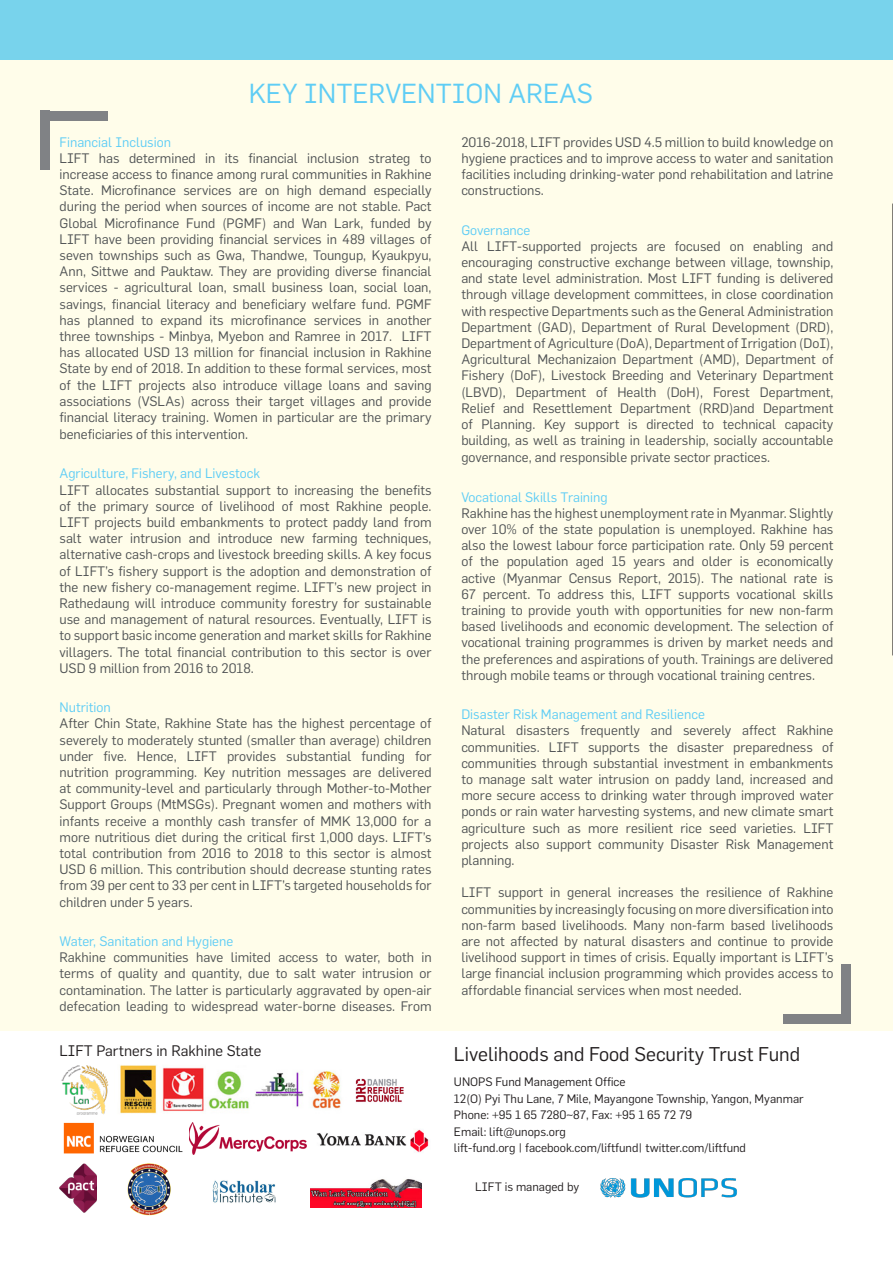
<style>
.page{position:relative;width:893px;height:1263px;background:#fff}
.page>*{position:absolute;margin:0;border:0;box-sizing:border-box;transform-origin:0 0}
.t1{font:27px "Flama";color:#5fcdf5}
.Paragraph_Dark{font:19.5px "Flama";color:#231f20}
.Paragraph_Dark-2{font:15px "Flama";color:#231f20}
.t2{font:13.5px/16.2px "Flama";color:#505355;text-align:justify}
.t3{font:13.5px "Flama";color:#5fcdf5}
.Paragraph_Dark-3{font:12px/16.5px "Flama";color:#231f20}
</style>
<div class="page">
<div style="left:0;top:0;width:893px;height:1030px;background:#fffdea"></div>
<div style="left:0;top:0;width:893px;height:60px;background:#78d3ec"></div>
<div style="left:40px;top:111px;width:68px;height:9px;background:#808285"></div>
<div style="left:783px;top:1014px;width:68px;height:10px;background:#808285"></div>
<div style="left:40px;top:111px;width:10px;height:59px;background:#808285"></div>
<div style="left:841px;top:964px;width:10px;height:60px;background:#808285"></div>
<img style="left:600px;top:1178px;width:137px;height:20px">
<svg style="left:892px;top:204px;width:1px;height:451px"></svg>
<img style="left:61px;top:1065px;width:48px;height:49px">
<img style="left:120px;top:1065px;width:221px;height:49px">
<img style="left:189px;top:1123px;width:117px;height:32px">
<img style="left:60px;top:1163px;width:36px;height:49px">
<img style="left:316px;top:1129px;width:113px;height:24px">
<img style="left:355px;top:1078px;width:49px;height:24px">
<img style="left:63px;top:1122px;width:120px;height:32px">
<img style="left:127px;top:1163px;width:44px;height:53px">
<img style="left:212px;top:1180px;width:64px;height:23px">
<img style="left:310px;top:1179px;width:111px;height:29px">
<p class="t1" style="left:249px;top:78px;width:345px">KEY INTERVENTION AREAS</p>
<p class="t3" style="left:60px;top:134px;width:113px">Financial Inclusion</p>
<p class="t2" style="left:60px;top:150px;width:374px">LIFT has determined in its financial inclusion strateg to increase access to finance among rural communities in Rakhine State. Microfinance services are on high demand especially during the period when sources of income are not stable. Pact Global Microfinance Fund (PGMF) and Wan Lark, funded by LIFT have been providing financial services in 489 villages of seven townships such as Gwa, Thandwe, Toungup, Kyaukpyu, Ann, Sittwe and Pauktaw. They are providing diverse financial services - agricultural loan, small business loan, social loan, savings, financial literacy and beneficiary welfare fund. PGMF has planned to expand its microfinance services in another three townships - Minbya, Myebon and Ramree in 2017. LIFT has allocated USD 13 million for financial inclusion in Rakhine State by end of 2018. In addition to these formal services, most of the LIFT projects also introduce village loans and saving associations (VSLAs) across their target villages and provide financial literacy training. Women in particular are the primary beneficiaries of this intervention.</p>
<p class="t3" style="left:60px;top:466px;width:202px">Agriculture, Fishery, and Livestock</p>
<p class="t2" style="left:60px;top:481px;width:374px">LIFT allocates substantial support to increasing the benefits of the primary source of livelihood of most Rakhine people.<br>LIFT projects build embankments to protect paddy land from salt water intrusion and introduce new farming techniques, alternative cash-crops and livestock breeding skills. A key focus of LIFT’s fishery support is the adoption and demonstration of the new fishery co-management regime. LIFT’s new project in Rathedaung will introduce community forestry for sustainable use and management of natural resources. Eventually, LIFT is to support basic income generation and market skills for Rakhine villagers. The total financial contribution to this sector is over USD 9 million from 2016 to 2018.</p>
<p class="t3" style="left:60px;top:699px;width:53px">Nutrition</p>
<p class="t2" style="left:60px;top:715px;width:374px">After Chin State, Rakhine State has the highest percentage of severely to moderately stunted (smaller than average) children under five. Hence, LIFT provides substantial funding for nutrition programming. Key nutrition messages are delivered at community-level and particularly through Mother-to-Mother Support Groups (MtMSGs). Pregnant women and mothers with infants receive a monthly cash transfer of MMK 13,000 for a more nutritious diet during the critical first 1,000 days. LIFT’s total contribution from 2016 to 2018 to this sector is almost USD 6 million. This contribution should decrease stunting rates from 39 per cent to 33 per cent in LIFT’s targeted households for children under 5 years.</p>
<p class="t3" style="left:60px;top:933px;width:175px">Water, Sanitation and Hygiene</p>
<p class="t2" style="left:60px;top:949px;width:374px">Rakhine communities have limited access to water, both in terms of quality and quantity, due to salt water intrusion or contamination. The latter is particularly aggravated by open-air defecation leading to widespread water-borne diseases. From</p>
<p class="t2" style="left:461px;top:133px;width:374px">2016-2018, LIFT provides USD 4.5 million to build knowledge on hygiene practices and to improve access to water and sanitation facilities including drinking-water pond rehabilitation and latrine constructions.</p>
<p class="t3" style="left:461px;top:222px;width:71px">Governance</p>
<p class="t2" style="left:461px;top:238px;width:374px">All LIFT-supported projects are focused on enabling and encouraging constructive exchange between village, township, and state level administration. Most LIFT funding is delivered through village development committees, in close coordination with respective Departments such as the General Administration Department (GAD), Department of Rural Development (DRD), Department of Agriculture (DoA), Department of Irrigation (DoI), Agricultural Mechanizaion Department (AMD), Department of Fishery (DoF), Livestock Breeding and Veterinary Department (LBVD), Department of Health (DoH), Forest Department, Relief and Resettlement Department (RRD)and Department of Planning. Key support is directed to technical capacity building, as well as training in leadership, socially accountable governance, and responsible private sector practices.</p>
<p class="t3" style="left:461px;top:489px;width:148px">Vocational Skills Training</p>
<p class="t2" style="left:461px;top:505px;width:374px">Rakhine has the highest unemployment rate in Myanmar. Slightly over 10% of the state population is unemployed. Rakhine has also the lowest labour force participation rate. Only 59 percent of the population aged 15 years and older is economically active (Myanmar Census Report, 2015). The national rate is 67 percent. To address this, LIFT supports vocational skills training to provide youth with opportunities for new non-farm based livelihoods and economic development. The selection of vocational training programmes is driven by market needs and the preferences and aspirations of youth. Trainings are delivered through mobile teams or through vocational training centres.</p>
<p class="t3" style="left:461px;top:706px;width:245px">Disaster Risk Management and Resilience</p>
<p class="t2" style="left:461px;top:722px;width:374px">Natural disasters frequently and severely affect Rakhine communities. LIFT supports the disaster preparedness of communities through substantial investment in embankments to manage salt water intrusion on paddy land, increased and more secure access to drinking water through improved water ponds or rain water harvesting systems, and new climate smart agriculture such as more resilient rice seed varieties. LIFT projects also support community Disaster Risk Management planning.</p>
<p class="t2" style="left:461px;top:884px;width:374px">LIFT support in general increases the resilience of Rakhine communities by increasingly focusing on more diversification into non-farm based livelihoods. Many non-farm based livelihoods are not affected by natural disasters and continue to provide livelihood support in times of crisis. Equally important is LIFT’s large financial inclusion programming which provides access to affordable financial services when most needed.</p>
<p class="Paragraph_Dark-2" style="left:60px;top:1042px;width:203px">LIFT Partners in Rakhine State</p>
<p class="Paragraph_Dark" style="left:454px;top:1042px;width:348px">Livelihoods and Food Security Trust Fund</p>
<p class="Paragraph_Dark-3" style="left:454px;top:1073px;width:173px">UNOPS Fund Management Office</p>
<p class="Paragraph_Dark-3" style="left:454px;top:1090px;width:351px">12(O) Pyi Thu Lane, 7 Mile, Mayangone Township, Yangon, Myanmar<br>Phone: +95 1 65 7280~87, Fax: +95 1 65 72 79</p>
<p class="Paragraph_Dark-3" style="left:454px;top:1123px;width:114px">Email: lift@unops.org</p>
<p class="Paragraph_Dark-3" style="left:454px;top:1139px;width:294px">lift-fund.org | facebook.com/liftfund| twitter.com/liftfund</p>
<p class="Paragraph_Dark-3" style="left:475px;top:1178px;width:106px">LIFT is managed by</p>
</div>
